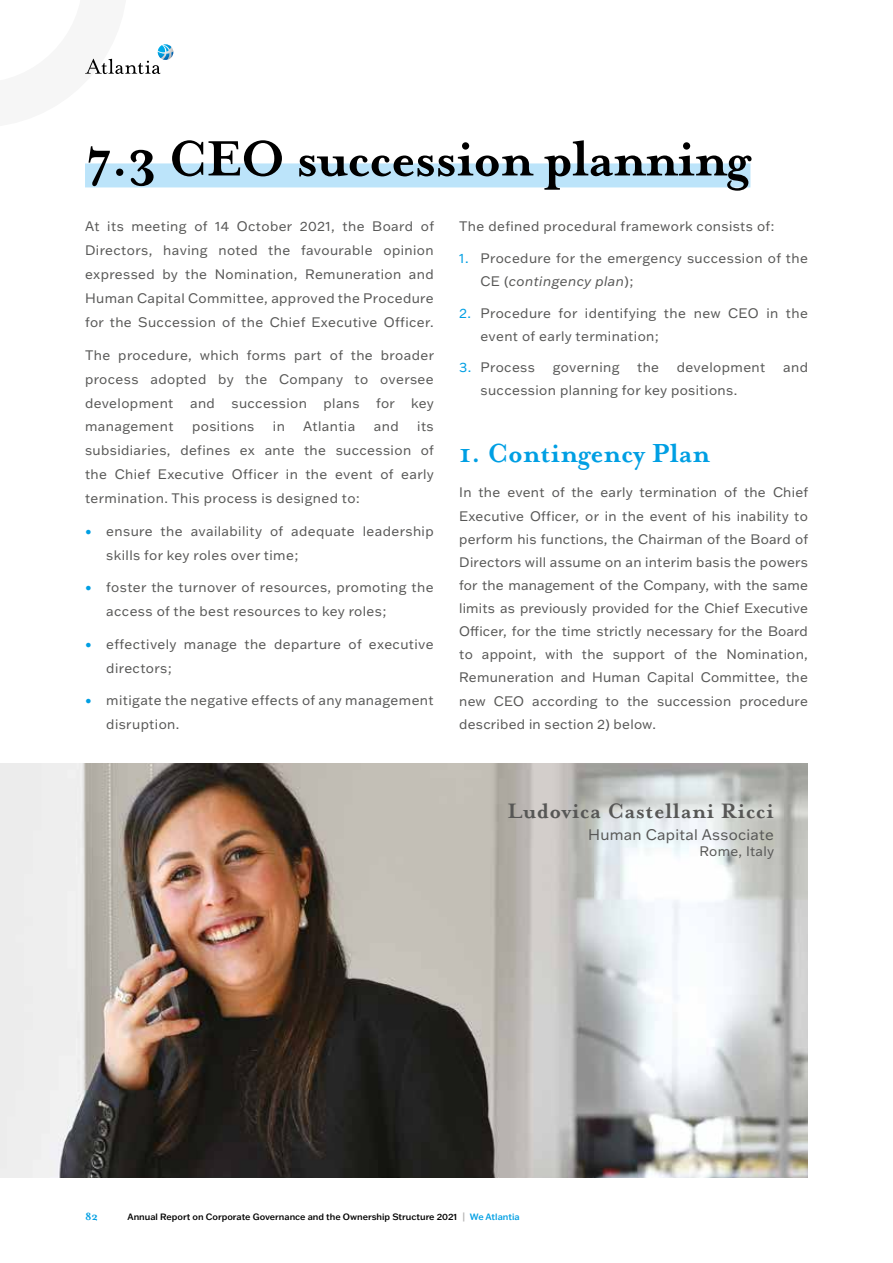
<style>
.page{position:relative;width:893px;height:1263px;background:#fff}
.page>*{position:absolute;margin:0;border:0;box-sizing:border-box;transform-origin:0 0}
.t1{font:700 57px "Mrs Eaves OT";letter-spacing:-.02em;color:#000}
.t2{font:700 30px "Mrs Eaves OT";color:#009fe3}
.t3{font:700 24px "Mrs Eaves OT";letter-spacing:.02em;color:#575756}
.t4{font:15px "Franklin Gothic ATF";letter-spacing:.02em;color:#575756}
.t5{font:13.5px/24px "Franklin Gothic ATF";letter-spacing:.03em;color:#575756}
.t6{font:700 12px "Mrs Eaves OT";color:#009fe3}
.t7{font:500 9px "Franklin Gothic ATF";color:#000}
.s1{color:#009fe3}
.s2{font-style:italic}
.s3{color:#b3b2b2}
</style>
<div class="page">
<div style="left:85px;top:163px;width:665px;height:24px;background:#bce4fa"></div>
<svg style="left:85px;top:44px;width:88px;height:31px"></svg>
<img style="left:0;top:763px;width:808px;height:415px">
<h1 class="t1" style="left:85px;top:126px;width:667px">7.3 CEO succession planning</h1>
<p class="t5" style="left:85px;top:214px;width:350px;text-align:justify">At its meeting of 14 October 2021, the Board of Directors, having noted the favourable opinion expressed by the Nomination, Remuneration and Human Capital Committee, approved the Procedure for the Succession of the Chief Executive Officer.</p>
<p class="t5" style="left:85px;top:342px;width:351px;text-align:justify">The procedure, which forms part of the broader process adopted by the Company to oversee development and succession plans for key management</p>
<p class="t5" style="left:85px;top:414px;width:350px;text-align:justify;text-indent:332px">its subsidiaries, defines ex ante the succession of the Chief Executive Officer in the event of early termination. This process is designed to:</p>
<p class="t5" style="left:106px;top:519px;width:329px;text-indent:-21px"><span class="s1">•</span> ensure the availability of adequate leadership skills for key roles over time;</p>
<p class="t5" style="left:106px;top:575px;width:329px;text-indent:-21px"><span class="s1">•</span> foster the turnover of resources, promoting the access of the best resources to key roles;</p>
<p class="t5" style="left:106px;top:631px;width:329px;text-indent:-21px"><span class="s1">•</span> effectively manage the departure of executive directors;</p>
<p class="t5" style="left:106px;top:688px;width:329px;text-indent:-21px"><span class="s1">•</span> mitigate the negative effects of any management disruption.</p>
<p class="t5" style="left:192px;top:414px;width:64px">positions</p>
<p class="t5" style="left:273px;top:414px;width:13px">in</p>
<p class="t5" style="left:303px;top:414px;width:54px">Atlantia</p>
<p class="t5" style="left:374px;top:414px;width:26px">and</p>
<p class="t5" style="left:459px;top:214px;width:316px">The defined procedural framework consists of:</p>
<p class="t5" style="left:480px;top:246px;width:329px;line-height:23.1px;text-indent:-21px"><span class="s1">1.</span> Procedure for the emergency succession of the<br>CE (<span class="s2">contingency plan</span>);</p>
<p class="t5" style="left:480px;top:301px;width:329px;line-height:23.1px;text-indent:-21px"><span class="s1">2.</span> Procedure for identifying the new CEO in the event of early termination;</p>
<p class="t5" style="left:459px;top:355px;width:77px"><span class="s1">3.</span> Process</p>
<p class="t5" style="left:553px;top:355px;width:68px">governing</p>
<p class="t5" style="left:637px;top:355px;width:24px">the</p>
<p class="t5" style="left:677px;top:355px;width:90px">development</p>
<p class="t5" style="left:783px;top:355px;width:26px">and</p>
<p class="t5" style="left:480px;top:378px;width:258px">succession planning for key positions.</p>
<h2 class="t2" style="left:459px;top:435px;width:252px">1. Contingency Plan</h2>
<p class="t5" style="left:459px;top:481px;width:350px;line-height:23.1px;text-align:justify">In the event of the early termination of the Chief Executive Officer, or in the event of his inability to perform his functions, the Chairman of the Board of Directors will assume on an interim basis the powers for the management of the Company, with the same limits as previously provided for the Chief Executive Officer, for the time strictly necessary for the Board to appoint, with the support of the Nomination, Remuneration and Human Capital Committee, the new CEO according to the succession procedure described in section 2) below.</p>
<h3 class="t3" style="left:507px;top:796px;width:268px">Ludovica Castellani Ricci</h3>
<p class="t4" style="left:588px;top:824px;width:187px">Human Capital Associate</p>
<p class="t5" style="left:699px;top:839px;width:76px">Rome, Italy</p>
<p class="t6" style="left:85px;top:1210px;width:15px">82</p>
<p class="t7" style="left:128px;top:1211px;width:394px">Annual Report on Corporate Governance and the Ownership Structure 2021 <span class="s3">|</span> <span class="s1">We Atlantia</span></p>
</div>
